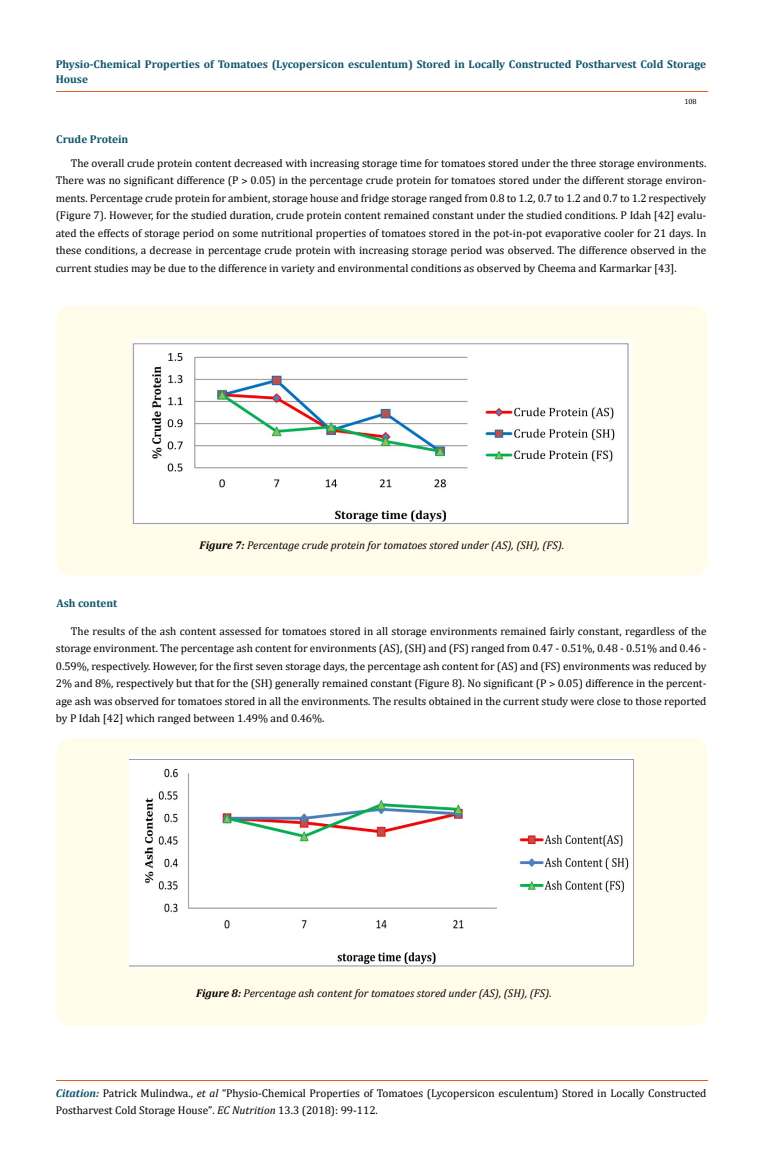
<style>
.page{position:relative;width:764px;height:1172px;background:#fff}
.page>*{position:absolute;margin:0;border:0;box-sizing:border-box;transform-origin:0 0}
.t1{font:11.25px/17.5px "Cambria";color:#000;text-align:justify}
.t2{font:700 11.25px/15px "Cambria";color:#0e546a}
.t3{font:italic 11.25px "Cambria";color:#000}
.t4{font:7.5px "Cambria";color:#000}
.s1{font-weight:700}
.s2{font-weight:700;font-style:italic;color:#0e546a}
.s3{font-style:italic}
.s4{font-size:11.12px}
</style>
<div class="page">
<hr style="left:56px;top:91px;width:651px;height:1px;background:#e05d1a">
<hr style="left:56px;top:1079px;width:651px;height:1px;background:#e05d1a">
<div style="left:56px;top:305px;width:651px;height:270px;background:#fffde9;border-radius:15px"></div>
<div style="left:56px;top:738px;width:651px;height:287px;background:#fffde9;border-radius:15px"></div>
<img style="left:133px;top:340px;width:498px;height:186px">
<img style="left:129px;top:754px;width:506px;height:213px">
<p class="t2" style="left:56px;top:56px;width:652px">Physio-Chemical Properties of Tomatoes (Lycopersicon esculentum) Stored in Locally Constructed Postharvest Cold Storage<br>House</p>
<p class="t4" style="left:684px;top:97px;width:14px">108</p>
<p class="t2" style="left:56px;top:131px;width:74px">Crude Protein</p>
<p class="t1" style="left:56px;top:154px;width:652px;text-indent:15px">The overall crude protein content decreased with increasing storage time for tomatoes stored under the three storage environments.<br>There was no significant difference (P ˃ 0.05) in the percentage crude protein for tomatoes stored under the different storage environ&shy;ments. Percentage crude protein for ambient, storage house and fridge storage ranged from 0.8 to 1.2, 0.7 to 1.2 and 0.7 to 1.2 respectively (Figure 7). However, for the studied duration, crude protein content remained constant under the studied conditions. P Idah [42] evalu&shy;ated the effects of storage period on some nutritional properties of tomatoes stored in the pot-in-pot evaporative cooler for 21 days. In these conditions, a decrease in percentage crude protein with increasing storage period was observed. The difference observed in the current studies may be due to the difference in variety and environmental conditions as observed by Cheema and Karmarkar [43].</p>
<p class="t3" style="left:200px;top:537px;width:366px"><span class="s1">Figure 7:</span> Percentage crude protein for tomatoes stored under (AS), (SH), (FS).</p>
<p class="t2" style="left:56px;top:595px;width:62px">Ash content</p>
<p class="t1" style="left:56px;top:621px;width:652px;text-indent:15px">The results of the ash content assessed for tomatoes stored in all storage environments remained fairly constant, regardless of the storage environment. The percentage ash content for environments (AS), (SH) and (FS) ranged from 0.47 - 0.51%, 0.48 - 0.51% and 0.46 - 0.59%, respectively. However, for the first seven storage days, the percentage ash content for (AS) and (FS) environments was reduced by 2% and 8%, respectively but that for the (SH) generally remained constant (Figure 8). No significant (P ˃ 0.05) difference in the percent&shy;age ash was observed for tomatoes stored in all the environments. The results obtained in the current study were close to those reported by P Idah [42] which ranged between 1.49% and 0.46%.</p>
<p class="t3" style="left:196px;top:985px;width:357px"><span class="s1">Figure 8:</span> Percentage ash content for tomatoes stored under (AS), (SH), (FS).</p>
<p class="t1" style="left:56px;top:1083px;width:652px"><span class="s2">Citation:</span> Patrick Mulindwa., <span class="s3">et al</span> “Physio-Chemical Properties of Tomatoes (Lycopersicon esculentum) Stored in Locally Constructed<br>Postharvest Cold Storage House”<span class="s4">.</span> <span class="s3">EC Nutrition</span> <span class="s4">13</span>.3 (2018): 99-112.</p>
</div>
